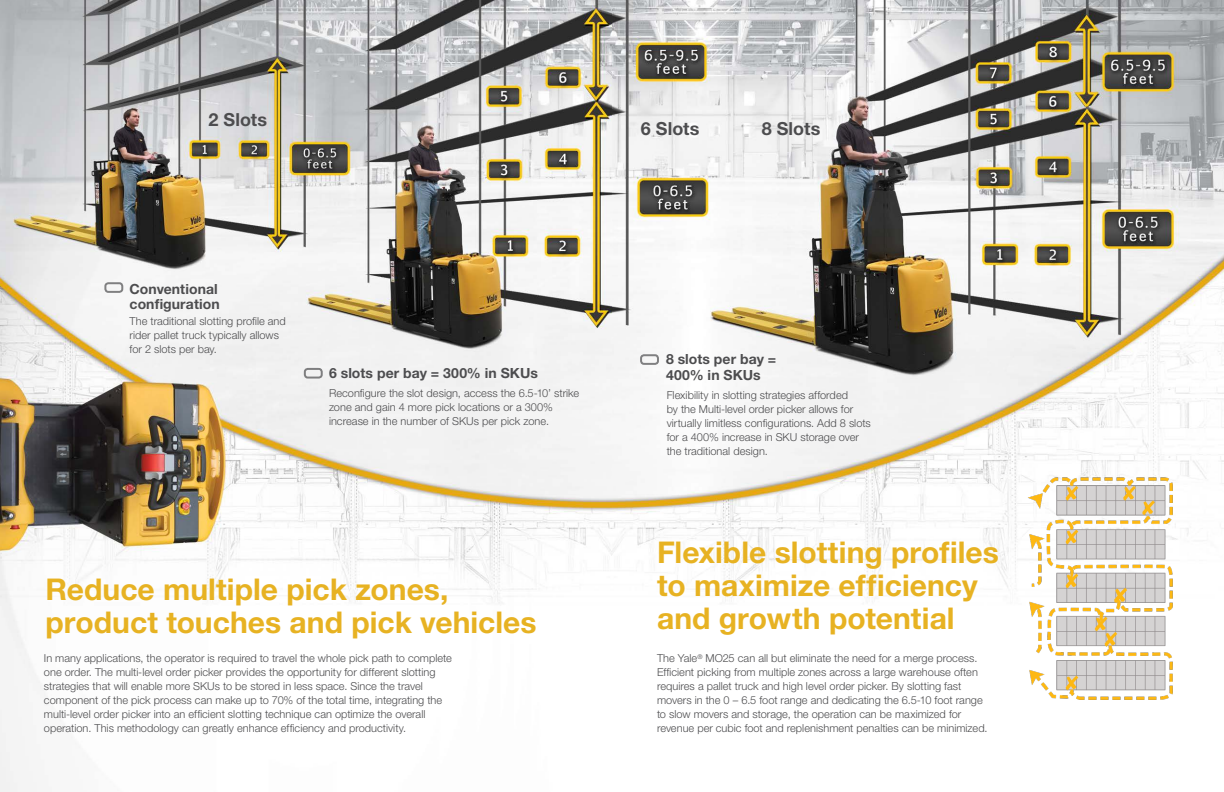
<style>
.page{position:relative;width:1224px;height:792px;background:#fff}
.page>*{position:absolute;margin:0;border:0;box-sizing:border-box;transform-origin:0 0}
.t1{font:700 30px/33px "Helvetica Neue";color:#e7b222}
.t2{font:700 18px "Helvetica Neue";letter-spacing:.005em;color:#4d4d4f}
.t3{font:700 14px/15px "Helvetica Neue";letter-spacing:.005em;color:#4d4d4f}
.t4{font:300 11px/14px "Helvetica Neue LT Std";color:#4d4d4f}
</style>
<div class="page">
<img style="left:0;top:0;width:1224px;height:792px">
<div style="left:640px;top:354px;width:19px;height:11px;border:2px solid #4d4d4f;border-radius:3px"></div>
<img style="left:1004px;top:449px;width:196px;height:280px">
<div style="left:304px;top:368px;width:19px;height:11px;border:2px solid #4d4d4f;border-radius:3px"></div>
<div style="left:104px;top:282px;width:19px;height:11px;border:2px solid #4d4d4f;border-radius:3px"></div>
<h2 class="t2" style="left:208px;top:108px;width:60px">2 Slots</h2>
<p class="t3" style="left:130px;top:281px;width:92px">Conventional configuration</p>
<p class="t4" style="left:130px;top:314px;width:158px">The traditional slotting profile and rider pallet truck typically allows for 2 slots per bay.</p>
<p class="t3" style="left:329px;top:365px;width:210px">6 slots per bay = 300% in SKUs</p>
<p class="t4" style="left:329px;top:386px;width:252px">Reconfigure the slot design, access the 6.5-10’ strike zone and gain 4 more pick locations or a 300% increase in the number of SKUs per pick zone.</p>
<h1 class="t1" style="left:45px;top:572px;width:493px">Reduce multiple pick zones, product touches and pick vehicles</h1>
<p class="t4" style="left:44px;top:650px;width:409px">In many applications, the operator is required to travel the whole pick path to complete one order. The multi-level order picker provides the opportunity for different slotting strategies that will enable more SKUs to be stored in less space. Since the travel component of the pick process can make up to 70% of the total time, integrating the multi-level order picker into an efficient slotting technique can optimize the overall operation. This methodology can greatly enhance efficiency and productivity.</p>
<h2 class="t2" style="left:641px;top:117px;width:60px">6 Slots</h2>
<h2 class="t2" style="left:762px;top:117px;width:60px">8 Slots</h2>
<p class="t3" style="left:666px;top:350px;width:112px;line-height:16px">8 slots per bay =<br>400% in SKUs</p>
<p class="t4" style="left:667px;top:388px;width:206px">Flexibility in slotting strategies afforded<br>by the Multi-level order picker allows for virtually limitless configurations. Add 8 slots for a 400% increase in SKU storage over the traditional design.</p>
<h1 class="t1" style="left:657px;top:536px;width:343px">Flexible slotting profiles to maximize efficiency and growth potential</h1>
<p class="t4" style="left:657px;top:651px;width:332px">The Yale<sup>®</sup> MO25 can all but eliminate the need for a merge process.<br>Efficient picking from multiple zones across a large warehouse often requires a pallet truck and high level order picker. By slotting fast movers in the 0 – 6.5 foot range and dedicating the 6.5-10 foot range to slow movers and storage, the operation can be maximized for revenue per cubic foot and replenishment penalties can be minimized.</p>
</div>
